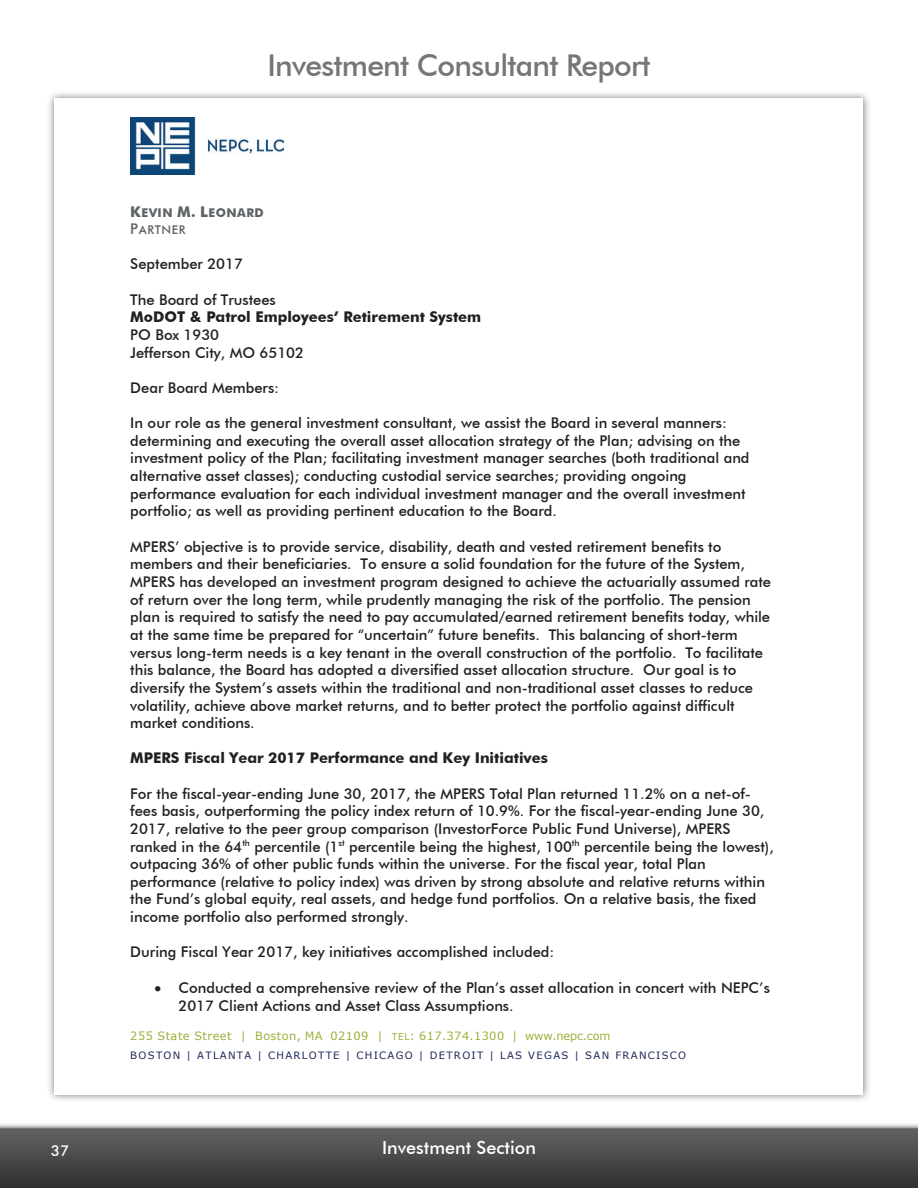
<style>
.page{position:relative;width:918px;height:1188px;background:#fff}
.page>*{position:absolute;margin:0;border:0;box-sizing:border-box;transform-origin:0 0}
.t1{font:500 30px "Futura BT";letter-spacing:-.025em;color:#757676}
.t2{font:500 18px "Futura BT";color:#fff}
.t3{font:500 15px "Futura BT";color:#fff}
.t4{font:500 14.7px/17.7px "Futura BT";color:#231f20}
.t5{font:700 14.7px "Futura BT";color:#231f20}
.t6{font:700 12px/17.7px "Futura BT";letter-spacing:.04em;color:#5d6265}
.t7{font:11.4px "Verdana";letter-spacing:.035em;color:#a0ad39}
.t8{font:10.05px "Verdana";letter-spacing:.125em;color:#1d275b}
.s1{font-size:14.7px}
.s2{font-weight:500;font-size:14.7px}
.s3{font-weight:500}
.s4{font-size:9.3px}
</style>
<div class="page">
<img style="left:0;top:1124px;width:918px;height:64px">
<div style="left:46px;top:90px;width:826px;height:1013px;background:#231f20;opacity:.6"></div>
<div style="left:55px;top:98px;width:808px;height:997px;background:#fff"></div>
<img style="left:130px;top:118px;width:154px;height:57px">
<h1 class="t1" style="left:267px;top:47px;width:384px">Investment Consultant Report</h1>
<p class="t6" style="left:130px;top:203px;width:135px"><span class="s1">K</span>EVIN <span class="s1">M. L</span>EONARD<br><span class="s2">P</span><span class="s3">ARTNER</span></p>
<p class="t4" style="left:130px;top:255px;width:114px">September 2017</p>
<p class="t4" style="left:130px;top:290px;width:147px">The Board of Trustees</p>
<p class="t5" style="left:130px;top:308px;width:352px">MoDOT &amp; Patrol Employees’ Retirement System</p>
<p class="t4" style="left:130px;top:326px;width:175px">PO Box 1930<br>Jefferson City, MO 65102</p>
<p class="t4" style="left:130px;top:379px;width:150px">Dear Board Members:</p>
<p class="t4" style="left:130px;top:414px;width:621px">In our role as the general investment consultant, we assist the Board in several manners: determining and executing the overall asset allocation strategy of the Plan; advising on the investment policy of the Plan; facilitating investment manager searches (both traditional and alternative asset classes); conducting custodial service searches; providing ongoing performance evaluation for each individual investment manager and the overall investment portfolio; as well as providing pertinent education to the Board.</p>
<p class="t4" style="left:130px;top:538px;width:642px">MPERS’ objective is to provide service, disability, death and vested retirement benefits to members and their beneficiaries. To ensure a solid foundation for the future of the System, MPERS has developed an investment program designed to achieve the actuarially assumed rate of return over the long term, while prudently managing the risk of the portfolio. The pension plan is required to satisfy the need to pay accumulated/earned retirement benefits today, while at the same time be prepared for “uncertain” future benefits. This balancing of short-term versus long-term needs is a key tenant in the overall construction of the portfolio. To facilitate this balance, the Board has adopted a diversified asset allocation structure. Our goal is to diversify the System’s assets within the traditional and non-traditional asset classes to reduce volatility, achieve above market returns, and to better protect the portfolio against difficult market conditions.</p>
<p class="t5" style="left:130px;top:749px;width:419px">MPERS Fiscal Year 2017 Performance and Key Initiatives</p>
<p class="t4" style="left:130px;top:785px;width:645px">For the fiscal-year-ending June 30, 2017, the MPERS Total Plan returned 11.2% on a net-of&shy;fees basis, outperforming the policy index return of 10.9%. For the fiscal-year-ending June 30, 2017, relative to the peer group comparison (InvestorForce Public Fund Universe), MPERS ranked in the 64<sup>th</sup> percentile (1<sup>st</sup> percentile being the highest, 100<sup>th</sup> percentile being the lowest), outpacing 36% of other public funds within the universe. For the fiscal year, total Plan performance (relative to policy index) was driven by strong absolute and relative returns within the Fund’s global equity, real assets, and hedge fund portfolios. On a relative basis, the fixed income portfolio also performed strongly.</p>
<p class="t4" style="left:130px;top:943px;width:426px">During Fiscal Year 2017, key initiatives accomplished included:</p>
<p class="t4" style="left:178px;top:979px;width:593px;text-indent:-24px">• Conducted a comprehensive review of the Plan’s asset allocation in concert with NEPC’s<br>2017 Client Actions and Asset Class Assumptions.</p>
<p class="t7" style="left:130px;top:1028px;width:482px">255 State Street | Boston, MA 02109 | <span class="s4">TEL</span>: 617.374.1300 | www.nepc.com</p>
<p class="t8" style="left:130px;top:1048px;width:557px">BOSTON | ATLANTA | CHARLOTTE | CHICAGO | DETROIT | LAS VEGAS | SAN FRANCISCO</p>
<p class="t3" style="left:51px;top:1142px;width:20px">37</p>
<p class="t2" style="left:382px;top:1137px;width:155px">Investment Section</p>
</div>
